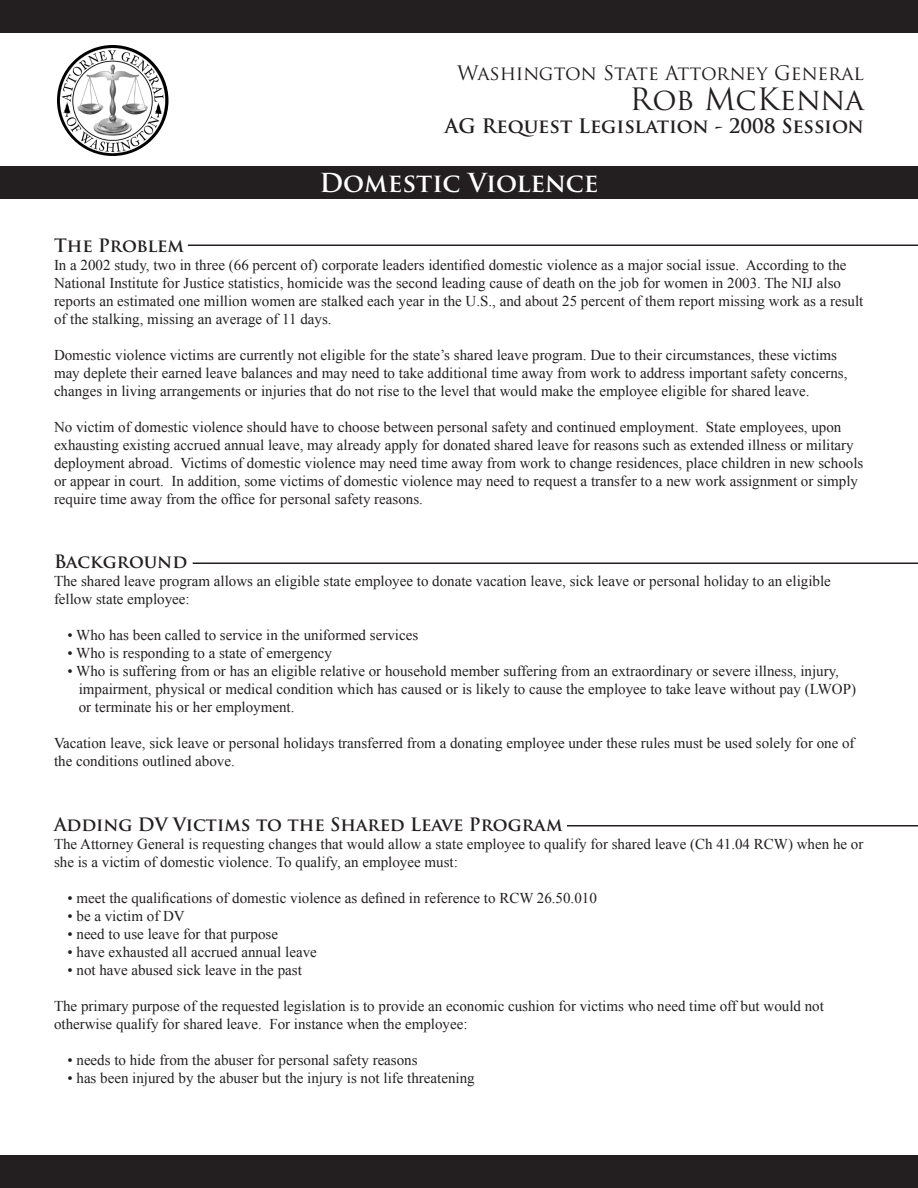
<style>
.page{position:relative;width:918px;height:1188px;background:#fff}
.page>*{position:absolute;margin:0;border:0;box-sizing:border-box;transform-origin:0 0}
.t1{font:30px "Trajan Pro";color:#231f20}
.t2{font:700 25.5px "Trajan Pro";letter-spacing:-.005em;color:#fff}
.t3{font:700 19.5px "Trajan Pro";color:#231f20}
.t4{font:19.5px "Trajan Pro";letter-spacing:-.015em;color:#231f20}
.t5{font:700 18px "Trajan Pro";color:#231f20}
.t6{font:15px/18px "Times New Roman";color:#231f20}
</style>
<div class="page">
<div style="left:0;top:166px;width:918px;height:34px;background:#231f20"></div>
<hr style="left:188px;top:244px;width:730px;height:2px;background:#231f20">
<hr style="left:193px;top:562px;width:725px;height:2px;background:#231f20">
<img style="left:57px;top:45px;width:111px;height:111px;border-radius:50%">
<hr style="left:567px;top:825px;width:351px;height:1px;background:#231f20">
<div style="left:0;top:0;width:918px;height:33px;background:#231f20"></div>
<div style="left:0;top:1155px;width:918px;height:33px;background:#231f20"></div>
<p class="t4" style="left:457px;top:60px;width:408px">Washington State Attorney General</p>
<p class="t1" style="left:629px;top:80px;width:236px">Rob McKenna</p>
<p class="t3" style="left:445px;top:114px;width:421px">AG Request Legislation - 2008 Session</p>
<p class="t2" style="left:319px;top:167px;width:281px">Domestic Violence</p>
<p class="t5" style="left:54px;top:234px;width:132px">The Problem</p>
<p class="t6" style="left:54px;top:255px;width:811px">In a 2002 study, two in three (66 percent of) corporate leaders identified domestic violence as a major social issue. According to the National Institute for Justice statistics, homicide was the second leading cause of death on the job for women in 2003. The NIJ also reports an estimated one million women are stalked each year in the U.S., and about 25 percent of them report missing work as a result of the stalking, missing an average of 11 days.</p>
<p class="t6" style="left:54px;top:345px;width:795px">Domestic violence victims are currently not eligible for the state’s shared leave program. Due to their circumstances, these victims may deplete their earned leave balances and may need to take additional time away from work to address important safety concerns, changes in living arrangements or injuries that do not rise to the level that would make the employee eligible for shared leave.</p>
<p class="t6" style="left:54px;top:417px;width:811px">No victim of domestic violence should have to choose between personal safety and continued employment. State employees, upon exhausting existing accrued annual leave, may already apply for donated shared leave for reasons such as extended illness or military deployment abroad. Victims of domestic violence may need time away from work to change residences, place children in new schools or appear in court. In addition, some victims of domestic violence may need to request a transfer to a new work assignment or simply require time away from the office for personal safety reasons.</p>
<p class="t5" style="left:54px;top:551px;width:135px">Background</p>
<p class="t6" style="left:54px;top:572px;width:778px">The shared leave program allows an eligible state employee to donate vacation leave, sick leave or personal holiday to an eligible fellow state employee:</p>
<p class="t6" style="left:68px;top:626px;width:352px">• Who has been called to service in the uniformed services</p>
<p class="t6" style="left:68px;top:644px;width:266px">• Who is responding to a state of emergency</p>
<p class="t6" style="left:68px;top:662px;width:773px">• Who is suffering from or has an eligible relative or household member suffering from an extraordinary or severe illness, injury,</p>
<p class="t6" style="left:79px;top:680px;width:779px">impairment, physical or medical condition which has caused or is likely to cause the employee to take leave without pay (LWOP)</p>
<p class="t6" style="left:79px;top:698px;width:217px">or terminate his or her employment.</p>
<p class="t6" style="left:54px;top:734px;width:802px">Vacation leave, sick leave or personal holidays transferred from a donating employee under these rules must be used solely for one of the conditions outlined above.</p>
<p class="t5" style="left:54px;top:813px;width:510px">Adding DV Victims to the Shared Leave Program</p>
<p class="t6" style="left:54px;top:835px;width:811px">The Attorney General is requesting changes that would allow a state employee to qualify for shared leave (Ch 41.04 RCW) when he or she is a victim of domestic violence. To qualify, an employee must:</p>
<p class="t6" style="left:68px;top:889px;width:531px">• meet the qualifications of domestic violence as defined in reference to RCW 26.50.010</p>
<p class="t6" style="left:68px;top:907px;width:119px">• be a victim of DV</p>
<p class="t6" style="left:68px;top:925px;width:212px">• need to use leave for that purpose</p>
<p class="t6" style="left:68px;top:943px;width:251px">• have exhausted all accrued annual leave</p>
<p class="t6" style="left:68px;top:961px;width:236px">• not have abused sick leave in the past</p>
<p class="t6" style="left:54px;top:997px;width:771px">The primary purpose of the requested legislation is to provide an economic cushion for victims who need time off but would not otherwise qualify for shared leave. For instance when the employee:</p>
<p class="t6" style="left:68px;top:1051px;width:352px">• needs to hide from the abuser for personal safety reasons</p>
<p class="t6" style="left:68px;top:1069px;width:409px">• has been injured by the abuser but the injury is not life threatening</p>
</div>
